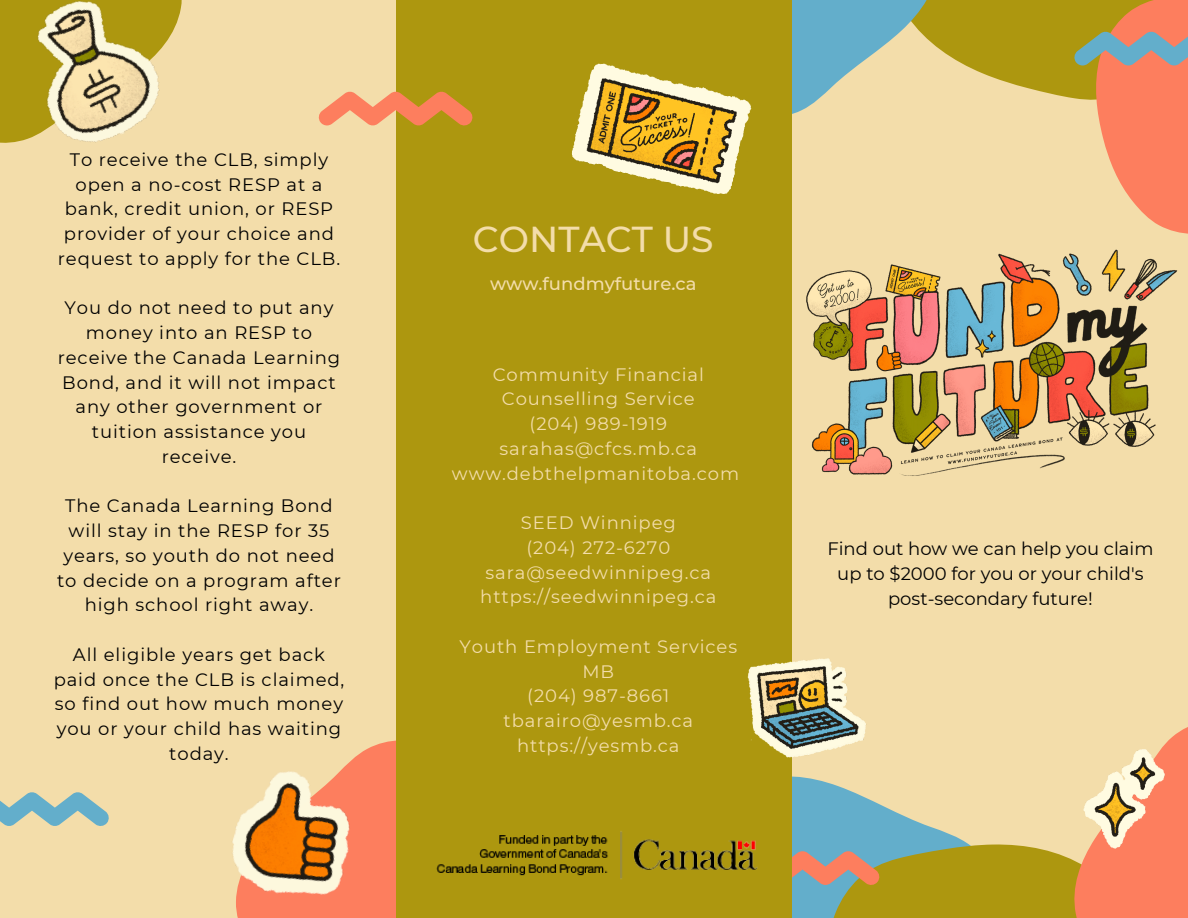
<style>
.page{position:relative;width:1188px;height:918px;background:#f3ddaa}
.page>*{position:absolute;margin:0;border:0;box-sizing:border-box;transform-origin:0 0}
.t1{font:500 36px "Montserrat";color:#f3ddaa}
.t2{font:18px/24.8px "Montserrat";letter-spacing:.05em;color:#000;text-align:center}
.t3{font:18px/24.8px "Montserrat";letter-spacing:.05em;color:#f3ddaa;text-align:center}
.t4{font:18px/24.8px "Montserrat";color:#000;text-align:center}
.t5{font:500 18px "Montserrat";color:#f3ddaa}
</style>
<div class="page">
<div style="left:358px;top:740px;width:38px;height:178px;background:#fd7e5e"></div>
<svg style="left:792px;top:783px;width:268px;height:135px"></svg>
<svg style="left:792px;top:851px;width:88px;height:34px;background:#bd9185"></svg>
<svg style="left:1060px;top:727px;width:128px;height:191px"></svg>
<svg style="left:965px;top:0;width:80px;height:93px;background:#b6a023"></svg>
<svg style="left:792px;top:0;width:173px;height:114px"></svg>
<svg style="left:1045px;top:0;width:143px;height:234px"></svg>
<div style="left:396px;top:0;width:396px;height:918px;background:#ad970f"></div>
<svg style="left:0;top:0;width:182px;height:143px"></svg>
<svg style="left:319px;top:92px;width:154px;height:33px"></svg>
<svg style="left:0;top:792px;width:109px;height:34px"></svg>
<img style="left:806px;top:249px;width:372px;height:227px">
<img style="left:571px;top:63px;width:181px;height:131px">
<img style="left:232px;top:755px;width:139px;height:163px">
<img style="left:1079px;top:746px;width:90px;height:108px">
<img style="left:747px;top:658px;width:119px;height:100px">
<img style="left:7px;top:0;width:169px;height:143px">
<img style="left:436px;top:831px;width:322px;height:48px">
<p class="t2" style="left:58px;top:147px;width:284px">To receive the CLB, simply open a no-cost RESP at a bank, credit union, or RESP provider of your choice and request to apply for the CLB.</p>
<p class="t2" style="left:58px;top:296px;width:284px">You do not need to put any money into an RESP to receive the Canada Learning<br>Bond, and it will not impact any other government or tuition assistance you receive.</p>
<p class="t2" style="left:57px;top:494px;width:285px">The Canada Learning Bond will stay in the RESP for 35 years, so youth do not need to decide on a program after high school right away.</p>
<p class="t2" style="left:54px;top:642px;width:292px">All eligible years get back paid once the CLB is claimed, so find out how much money you or your child has waiting today.</p>
<h1 class="t1" style="left:473px;top:217px;width:242px">CONTACT US</h1>
<p class="t5" style="left:490px;top:272px;width:208px">www.fundmyfuture.ca</p>
<p class="t3" style="left:452px;top:362px;width:289px">Community Financial<br>Counselling Service<br>(204) 989-1919 sarahas@cfcs.mb.ca www.debthelpmanitoba.com</p>
<p class="t3" style="left:480px;top:510px;width:238px">SEED Winnipeg<br>(204) 272-6270 sara@seedwinnipeg.ca https://seedwinnipeg.ca</p>
<p class="t3" style="left:460px;top:634px;width:279px">Youth Employment Services<br>MB<br>(204) 987-8661 tbarairo@yesmb.ca https://yesmb.ca</p>
<p class="t4" style="left:827px;top:536px;width:328px">Find out how we can help you claim up to $2000 for you or your child's post-secondary future!</p>
</div>
